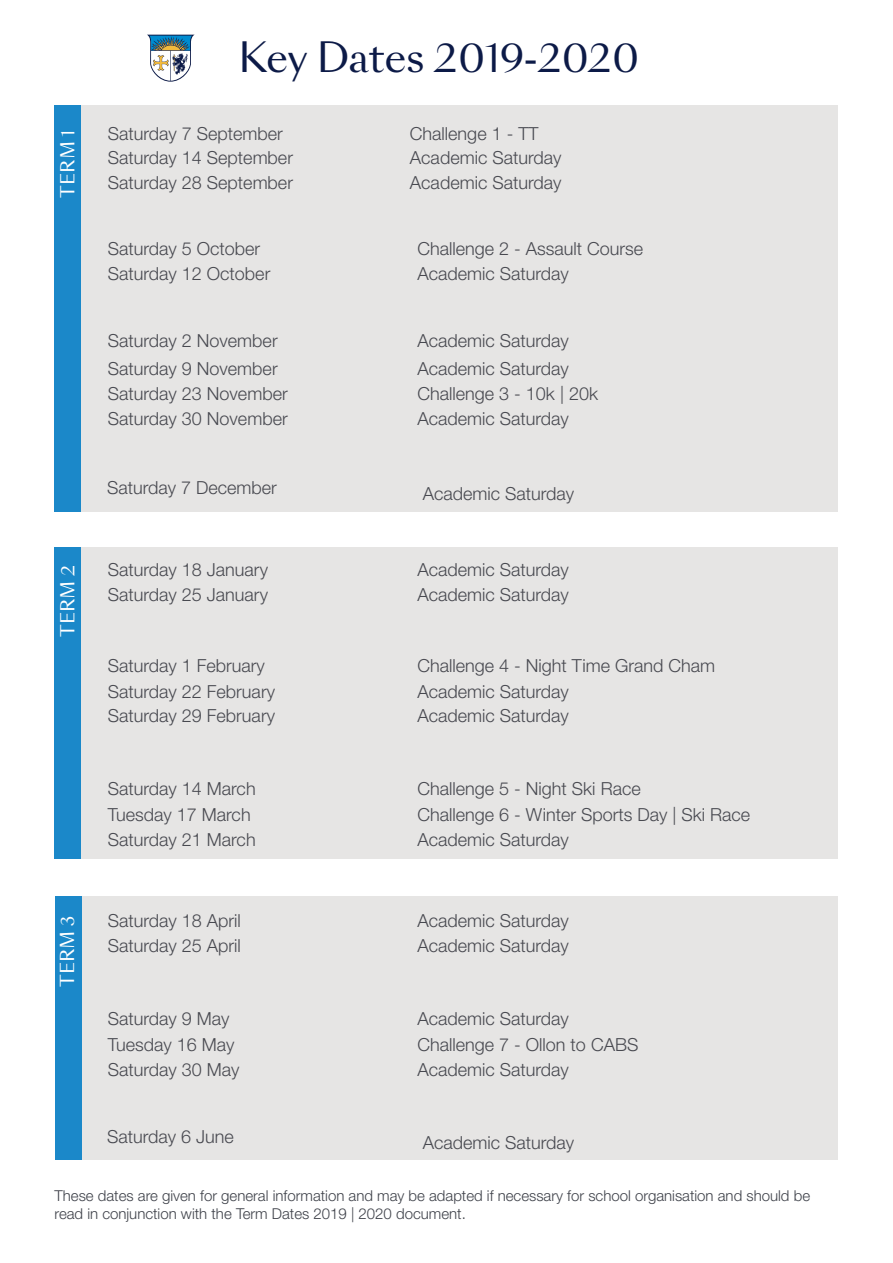
<style>
.page{position:relative;width:893px;height:1263px;background:#fff}
.page>*{position:absolute;margin:0;border:0;box-sizing:border-box;transform-origin:0 0}
.t1{font:39px "Sang Bleu Sans";color:#0c1a47}
.t2{font:300 18px "Helvetica Neue LT Std";color:#484950}
.t3{font:18px "Sang Bleu Sans";color:#fff}
.t4{font:300 15px/18px "Helvetica Neue LT Std";color:#3f424a}
</style>
<div class="page">
<div style="left:81px;top:105px;width:757px;height:406px;background:#e6e5e4"></div>
<div style="left:80px;top:896px;width:757px;height:264px;background:#e6e5e4"></div>
<div style="left:80px;top:547px;width:757px;height:312px;background:#e6e5e4"></div>
<div style="left:54px;top:547px;width:27px;height:312px;background:#1b88c9"></div>
<div style="left:55px;top:896px;width:27px;height:264px;background:#1b88c9"></div>
<div style="left:54px;top:105px;width:27px;height:406px;background:#1b88c9"></div>
<svg style="left:147px;top:35px;width:47px;height:47px"></svg>
<p class="t3" style="left:56px;top:198px;width:69px;rotate:-90deg">TERM 1</p>
<p class="t3" style="left:56px;top:637px;width:73px;rotate:-90deg">TERM 2</p>
<p class="t3" style="left:56px;top:986px;width:72px;rotate:-90deg">TERM 3</p>
<p class="t1" style="left:238px;top:32px;width:402px">Key Dates 2019-2020</p>
<p class="t2" style="left:108px;top:122px;width:177px">Saturday 7 September</p>
<p class="t2" style="left:410px;top:122px;width:130px">Challenge 1 - TT</p>
<p class="t2" style="left:108px;top:147px;width:187px">Saturday 14 September</p>
<p class="t2" style="left:410px;top:147px;width:153px">Academic Saturday</p>
<p class="t2" style="left:108px;top:172px;width:187px">Saturday 28 September</p>
<p class="t2" style="left:410px;top:172px;width:153px">Academic Saturday</p>
<p class="t2" style="left:108px;top:238px;width:154px">Saturday 5 October</p>
<p class="t2" style="left:418px;top:238px;width:227px">Challenge 2 - Assault Course</p>
<p class="t2" style="left:108px;top:263px;width:164px">Saturday 12 October</p>
<p class="t2" style="left:418px;top:263px;width:153px">Academic Saturday</p>
<p class="t2" style="left:108px;top:330px;width:171px">Saturday 2 November</p>
<p class="t2" style="left:418px;top:330px;width:153px">Academic Saturday</p>
<p class="t2" style="left:108px;top:358px;width:171px">Saturday 9 November</p>
<p class="t2" style="left:418px;top:358px;width:153px">Academic Saturday</p>
<p class="t2" style="left:108px;top:382px;width:181px">Saturday 23 November</p>
<p class="t2" style="left:418px;top:382px;width:182px">Challenge 3 - 10k | 20k</p>
<p class="t2" style="left:108px;top:407px;width:181px">Saturday 30 November</p>
<p class="t2" style="left:418px;top:407px;width:153px">Academic Saturday</p>
<p class="t2" style="left:107px;top:476px;width:171px">Saturday 7 December</p>
<p class="t2" style="left:423px;top:482px;width:153px">Academic Saturday</p>
<p class="t2" style="left:108px;top:558px;width:162px">Saturday 18 January</p>
<p class="t2" style="left:418px;top:558px;width:153px">Academic Saturday</p>
<p class="t2" style="left:108px;top:583px;width:162px">Saturday 25 January</p>
<p class="t2" style="left:418px;top:583px;width:153px">Academic Saturday</p>
<p class="t2" style="left:108px;top:654px;width:159px">Saturday 1 February</p>
<p class="t2" style="left:418px;top:654px;width:299px">Challenge 4 - Night Time Grand Cham</p>
<p class="t2" style="left:108px;top:680px;width:169px">Saturday 22 February</p>
<p class="t2" style="left:418px;top:680px;width:153px">Academic Saturday</p>
<p class="t2" style="left:108px;top:705px;width:169px">Saturday 29 February</p>
<p class="t2" style="left:418px;top:705px;width:153px">Academic Saturday</p>
<p class="t2" style="left:108px;top:777px;width:149px">Saturday 14 March</p>
<p class="t2" style="left:418px;top:777px;width:225px">Challenge 5 - Night Ski Race</p>
<p class="t2" style="left:108px;top:803px;width:144px">Tuesday 17 March</p>
<p class="t2" style="left:418px;top:803px;width:334px">Challenge 6 - Winter Sports Day | Ski Race</p>
<p class="t2" style="left:108px;top:828px;width:149px">Saturday 21 March</p>
<p class="t2" style="left:418px;top:828px;width:153px">Academic Saturday</p>
<p class="t2" style="left:108px;top:909px;width:135px">Saturday 18 April</p>
<p class="t2" style="left:418px;top:909px;width:153px">Academic Saturday</p>
<p class="t2" style="left:108px;top:934px;width:135px">Saturday 25 April</p>
<p class="t2" style="left:418px;top:934px;width:153px">Academic Saturday</p>
<p class="t2" style="left:108px;top:1007px;width:123px">Saturday 9 May</p>
<p class="t2" style="left:418px;top:1007px;width:153px">Academic Saturday</p>
<p class="t2" style="left:108px;top:1033px;width:128px">Tuesday 16 May</p>
<p class="t2" style="left:418px;top:1033px;width:222px">Challenge 7 - Ollon to CABS</p>
<p class="t2" style="left:108px;top:1058px;width:133px">Saturday 30 May</p>
<p class="t2" style="left:418px;top:1058px;width:153px">Academic Saturday</p>
<p class="t2" style="left:107px;top:1126px;width:128px">Saturday 6 June</p>
<p class="t2" style="left:423px;top:1132px;width:153px">Academic Saturday</p>
<p class="t4" style="left:55px;top:1186px;width:757px">These dates are given for general information and may be adapted if necessary for school organisation and should be read in conjunction with the Term Dates 2019 | 2020 document.</p>
</div>
